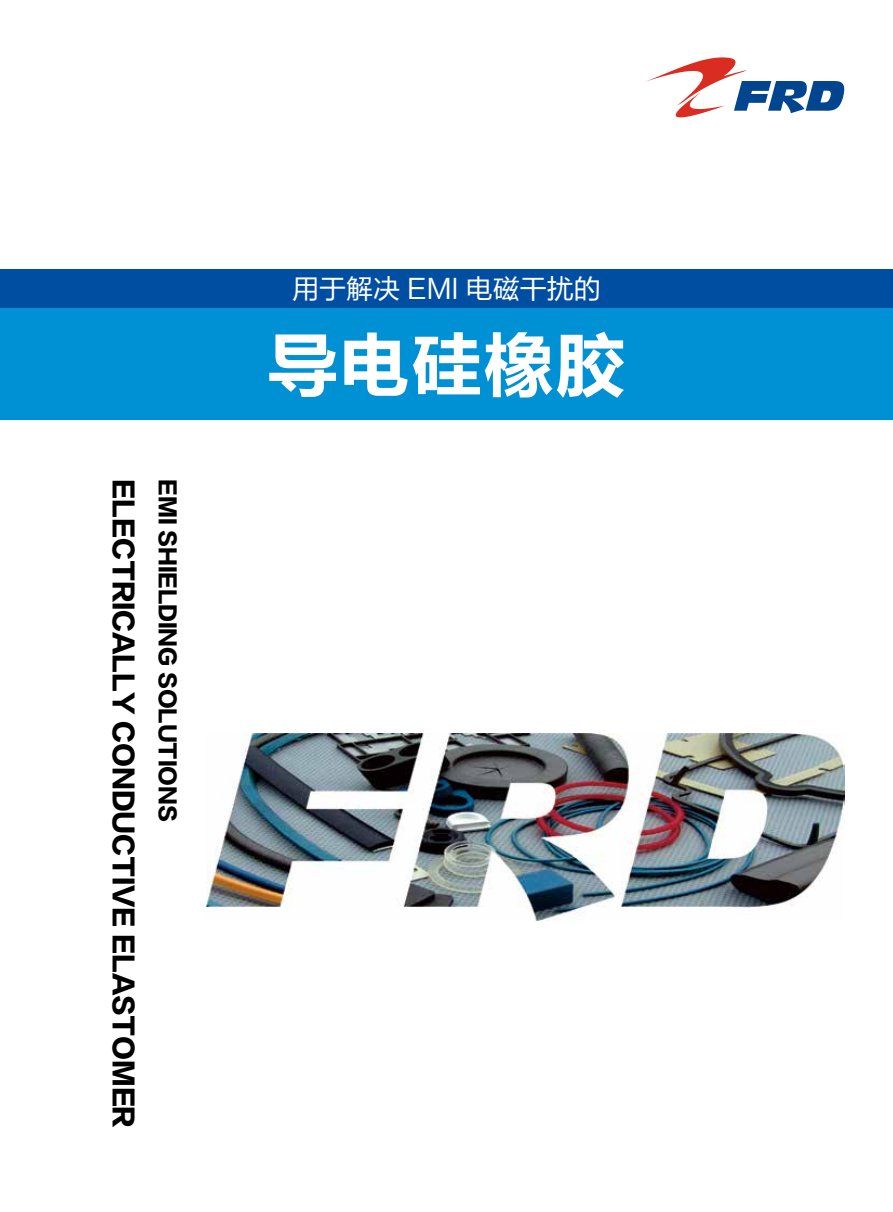
<style>
.page{position:relative;width:893px;height:1212px;background:#fff}
.page>*{position:absolute;margin:0;border:0;box-sizing:border-box;transform-origin:0 0}
.t1{font:72px "FZLTCHJW GB1 0";color:#fff}
.t2{font:27px "FZLTHJW GB1 0";color:#fff}
.t3{font:25.5px "FZLTTHJW GB1 0";color:#000}
.t4{font:21px "FZLTTHJW GB1 0";color:#000}
</style>
<div class="page">
<img style="left:206px;top:733px;width:638px;height:187px">
<div style="left:0;top:307px;width:893px;height:112px;background:#0090d4"></div>
<div style="left:0;top:269px;width:893px;height:38px;background:#004ea2"></div>
<svg style="left:645px;top:57px;width:199px;height:60px"></svg>
<p class="t3" style="left:137px;top:479px;width:650px;rotate:90deg">ELECTRICALLY CONDUCTIVE ELASTOMER</p>
<p class="t4" style="left:179px;top:479px;width:344px;rotate:90deg">EMI SHIELDING SOLUTIONS</p>
<p class="t2" style="left:292px;top:273px;width:310px">用于解决 EMI 电磁干扰的</p>
<h1 class="t1" style="left:266px;top:326px;width:362px">导电硅橡胶</h1>
</div>
